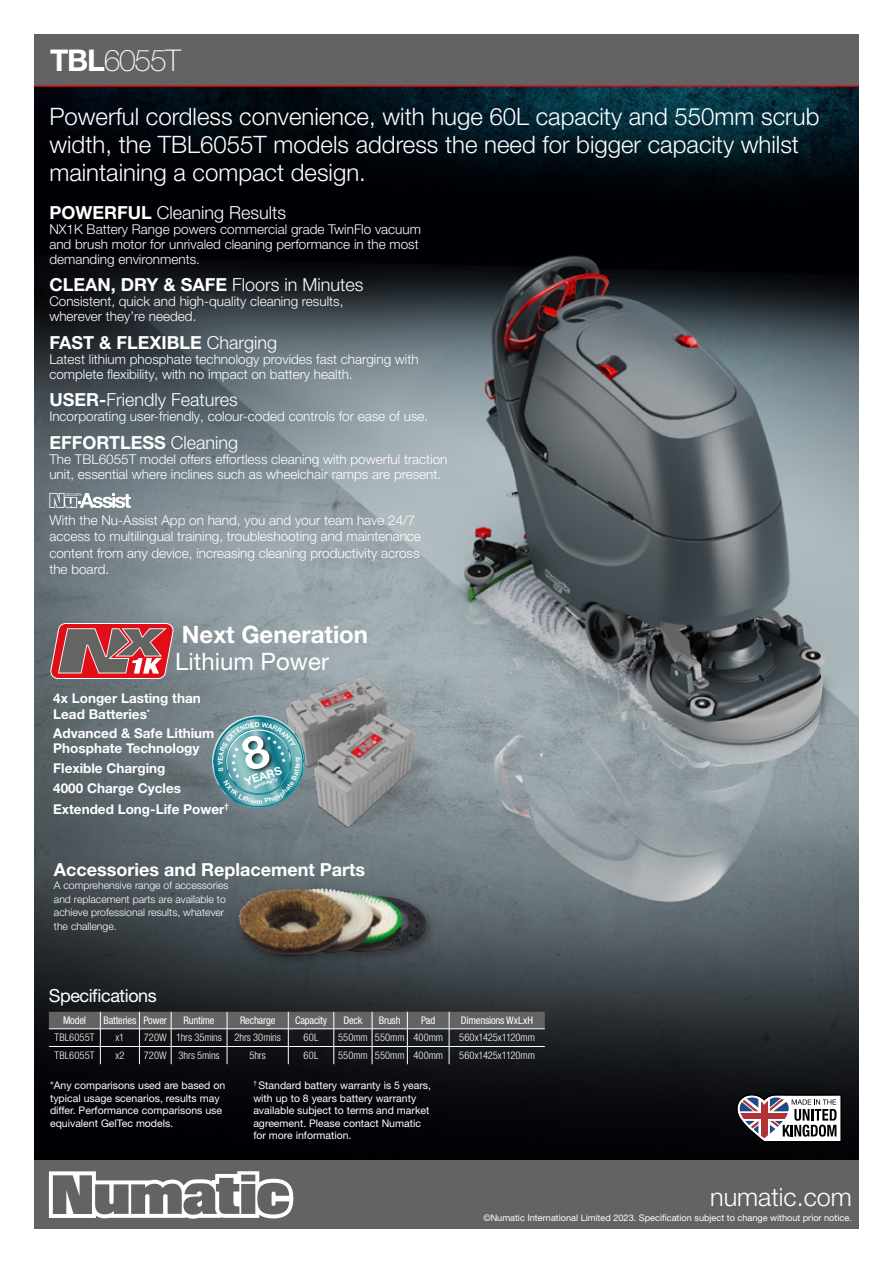
<style>
.page{position:relative;width:893px;height:1263px;background:#fff}
.page>*{position:absolute;margin:0;border:0;box-sizing:border-box;transform-origin:0 0}
.t1{font:100 30px "Helvetica Neue LT Pro";letter-spacing:-.04em;color:#fff}
.t2{font:300 25.2px "Helvetica Neue LT Pro";color:#fff}
.t3{font:300 24px/28.5px "Helvetica Neue LT Pro";color:#fff}
.t4{font:700 24px "Helvetica Neue LT Pro";color:#fff}
.t5{font:24px "Helvetica Neue LT Pro";color:#fff}
.t6{font:300 18px "Helvetica Neue LT Pro";color:#fff}
.t7{font:700 18px "Helvetica Neue LT Pro";color:#fff}
.t8{font:18px "Helvetica Neue LT Pro";letter-spacing:-.025em;color:#fff}
.t9{font:300 13.5px/15px "Helvetica Neue LT Pro";color:#fff}
.t10{font:700 13.5px/20.4px "Helvetica Neue LT Pro";color:#fff}
.t11{font:700 11.4px "Helvetica Neue LT Pro";color:#fff}
.t12{font:10.5px/12.6px "Helvetica Neue LT Pro";color:#fff}
.t13{font:300 condensed 10.5px "Helvetica Neue LT Pro";letter-spacing:.005em;color:#fff}
.t14{font:300 10.5px/13.5px "Helvetica Neue LT Pro";color:#fff}
.t15{font:condensed 10.5px "Helvetica Neue LT Pro";letter-spacing:-.02em;color:#fff}
.t16{font:9.15px "Helvetica Neue LT Pro";color:#fff}
.t17{font:700 6.75px "Helvetica Neue LT Pro";color:#fff}
.t18{font:700 4.35px "Helvetica Neue LT Pro";color:#fff}
.s1{font-weight:700}
.s2{font-weight:300}
</style>
<div class="page">
<img style="left:34px;top:87px;width:825px;height:1074px">
<div style="left:34px;top:1161px;width:825px;height:68px;background:#646363"></div>
<div style="left:34px;top:34px;width:825px;height:51px;background:#646363"></div>
<hr style="left:34px;top:85px;width:825px;height:2px;background:#e30613">
<svg style="left:49px;top:493px;width:82px;height:15px"></svg>
<svg style="left:49px;top:1171px;width:244px;height:48px"></svg>
<div style="left:234px;top:883px;width:203px;height:85px;background:#000;opacity:.35"></div>
<svg style="left:291px;top:888px;width:6px;height:2px"></svg>
<svg style="left:50px;top:623px;width:124px;height:56px;background:#ad5b5f"></svg>
<svg style="left:734px;top:1094px;width:108px;height:48px"></svg>
<svg style="left:49px;top:1012px;width:496px;height:52px;background:#353538"></svg>
<hr style="left:49px;top:1046px;width:51px;height:1px;background:#fff">
<hr style="left:100px;top:1046px;width:39px;height:1px;background:#fff">
<hr style="left:139px;top:1046px;width:32px;height:1px;background:#fff">
<hr style="left:171px;top:1046px;width:56px;height:1px;background:#fff">
<hr style="left:227px;top:1046px;width:61px;height:1px;background:#fff">
<hr style="left:288px;top:1046px;width:46px;height:1px;background:#fff">
<hr style="left:334px;top:1046px;width:38px;height:1px;background:#fff">
<hr style="left:372px;top:1046px;width:35px;height:1px;background:#fff">
<hr style="left:407px;top:1046px;width:42px;height:1px;background:#fff">
<hr style="left:449px;top:1046px;width:96px;height:1px;background:#fff">
<img style="left:255px;top:668px;width:200px;height:168px">
<svg style="left:206px;top:713px;width:105px;height:101px;background:#66969c"></svg>
<h1 class="t1" style="left:50px;top:43px;width:133px"><span class="s1">TBL</span>6055T</h1>
<h3 class="t3" style="left:49px;top:101px;width:772px">Powerful cordless convenience, with huge 60L capacity and 550mm scrub width, the TBL6055T models address the need for bigger capacity whilst maintaining a compact design.</h3>
<h3 class="t6" style="left:49px;top:202px;width:238px"><span class="s1">POWERFUL</span> Cleaning Results</h3>
<p class="t9" style="left:49px;top:221px;width:373px">NX1K Battery Range powers commercial grade TwinFlo vacuum and brush motor for unrivaled cleaning performance in the most demanding environments.</p>
<h3 class="t6" style="left:49px;top:274px;width:316px"><span class="s1">CLEAN, DRY &amp; SAFE</span> Floors in Minutes</h3>
<p class="t9" style="left:49px;top:294px;width:296px">Consistent, quick and high-quality cleaning results, wherever they’re needed.</p>
<h3 class="t7" style="left:49px;top:331px;width:229px">FAST &amp; FLEXIBLE <span class="s2">Charging</span></h3>
<p class="t9" style="left:49px;top:351px;width:371px">Latest lithium phosphate technology provides fast charging with complete flexibility, with no impact on battery health.</p>
<h3 class="t6" style="left:49px;top:389px;width:190px"><span class="s1">USER-</span>Friendly Features</h3>
<p class="t9" style="left:49px;top:409px;width:380px">Incorporating user-friendly, colour-coded controls for ease of use.</p>
<h3 class="t7" style="left:49px;top:431px;width:190px">EFFORTLESS <span class="s2">Cleaning</span></h3>
<p class="t9" style="left:49px;top:451px;width:400px">The TBL6055T model offers effortless cleaning with powerful traction unit, essential where inclines such as wheelchair ramps are present.</p>
<p class="t9" style="left:49px;top:511px;width:373px;line-height:16.5px">With the Nu-Assist App on hand, you and your team have 24/7 access to multilingual training, troubleshooting and maintenance content from any device, increasing cleaning productivity across the board.</p>
<h3 class="t4" style="left:182px;top:620px;width:188px">Next Generation</h3>
<h3 class="t5" style="left:175px;top:647px;width:155px">Lithium Power</h3>
<p class="t10" style="left:53px;top:690px;width:149px;line-height:16.2px">4x Longer Lasting than<br>Lead Batteries<sup>*</sup></p>
<p class="t10" style="left:53px;top:726px;width:163px;line-height:15px">Advanced &amp; Safe Lithium<br>Phosphate Technology</p>
<p class="t10" style="left:53px;top:757px;width:177px">Flexible Charging<br>4000 Charge Cycles<br>Extended Long-Life Power<sup>†</sup></p>
<p class="t17" style="left:216px;top:765px;width:6px;rotate:-90deg">Y</p>
<p class="t11" style="left:243px;top:775px;width:40px;rotate:-19deg">YEARS</p>
<p class="t18" style="left:253px;top:784px;width:27px;rotate:-18deg">WARRANTY</p>
<h3 class="t7" style="left:54px;top:858px;width:313px">Accessories and Replacement Parts</h3>
<p class="t14" style="left:54px;top:879px;width:176px">A comprehensive range of accessories and replacement parts are available to achieve professional results, whatever the challenge.</p>
<h3 class="t8" style="left:49px;top:984px;width:109px">Specifications</h3>
<p class="t15" style="left:63px;top:1014px;width:24px">Model</p>
<p class="t15" style="left:103px;top:1014px;width:65px">Batteries Power</p>
<p class="t15" style="left:184px;top:1014px;width:33px">Runtime</p>
<p class="t15" style="left:240px;top:1014px;width:37px">Recharge</p>
<p class="t15" style="left:295px;top:1014px;width:33px">Capacity</p>
<p class="t15" style="left:343px;top:1014px;width:21px">Deck</p>
<p class="t15" style="left:379px;top:1014px;width:23px">Brush</p>
<p class="t15" style="left:421px;top:1014px;width:15px">Pad</p>
<p class="t15" style="left:461px;top:1014px;width:74px">Dimensions WxLxH</p>
<p class="t13" style="left:54px;top:1031px;width:42px">TBL6055T</p>
<p class="t13" style="left:115px;top:1031px;width:10px">x1</p>
<p class="t13" style="left:144px;top:1031px;width:138px">720W 1hrs 35mins 2hrs 30mins</p>
<p class="t13" style="left:304px;top:1031px;width:16px">60L</p>
<p class="t13" style="left:338px;top:1031px;width:106px">550mm 550mm 400mm</p>
<p class="t13" style="left:459px;top:1031px;width:77px">560x1425x1120mm</p>
<p class="t13" style="left:54px;top:1049px;width:42px">TBL6055T</p>
<p class="t13" style="left:115px;top:1049px;width:11px">x2</p>
<p class="t13" style="left:144px;top:1049px;width:77px">720W 3hrs 5mins</p>
<p class="t13" style="left:249px;top:1049px;width:18px">5hrs</p>
<p class="t13" style="left:304px;top:1049px;width:16px">60L</p>
<p class="t13" style="left:338px;top:1049px;width:106px">550mm 550mm 400mm</p>
<p class="t13" style="left:459px;top:1049px;width:77px">560x1425x1120mm</p>
<p class="t12" style="left:50px;top:1078px;width:177px">*Any comparisons used are based on typical usage scenarios, results may differ. Performance comparisons use equivalent GelTec models.</p>
<p class="t12" style="left:253px;top:1078px;width:179px"><sup>†</sup> Standard battery warranty is 5 years, with up to 8 years battery warranty available subject to terms and market agreement. Please contact Numatic for more information.</p>
<h2 class="t2" style="left:710px;top:1181px;width:143px">numatic.com</h2>
<p class="t16" style="left:483px;top:1212px;width:370px">©Numatic International Limited 2023. Specification subject to change without prior notice.</p>
</div>
